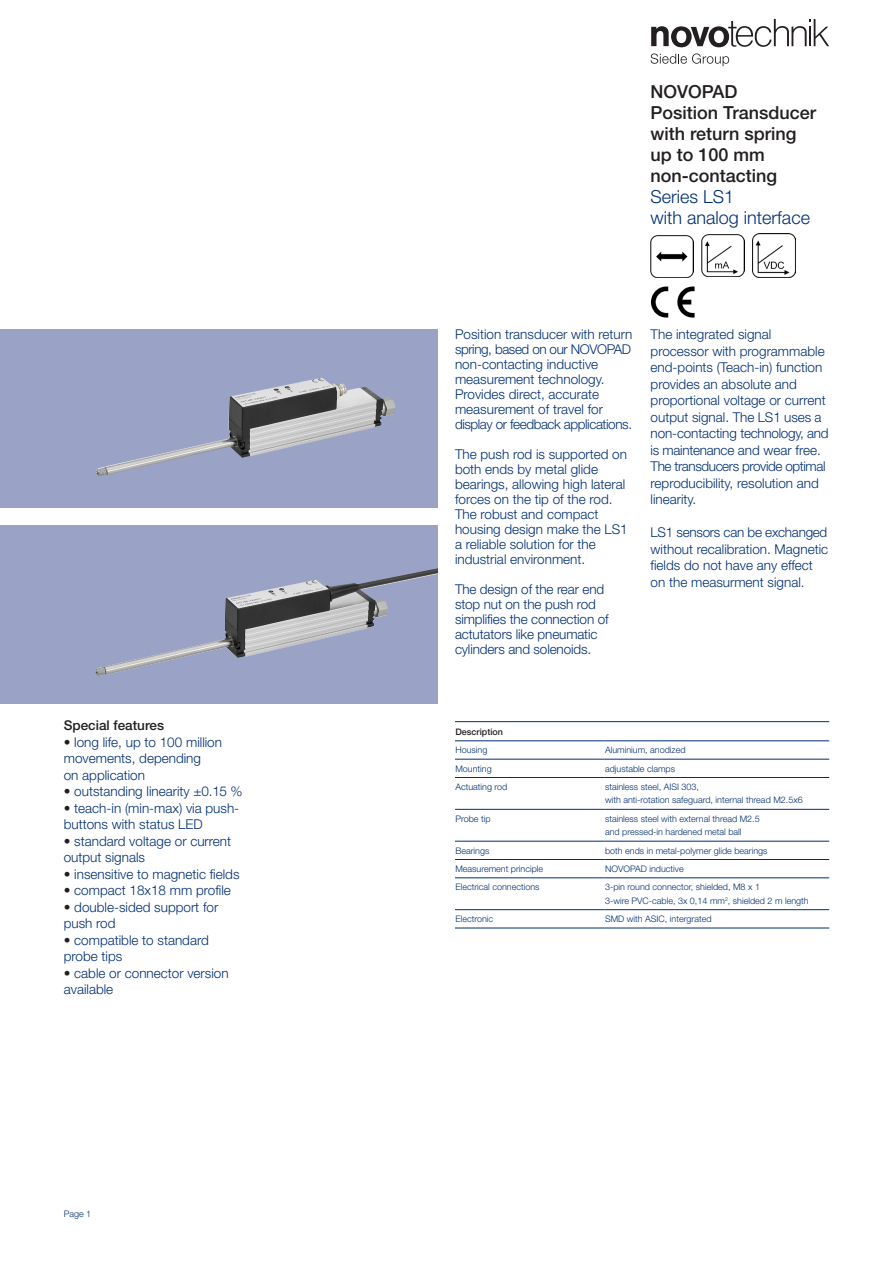
<style>
.page{position:relative;width:893px;height:1263px;background:#fff}
.page>*{position:absolute;margin:0;border:0;box-sizing:border-box;transform-origin:0 0}
.t1{font:500 18px "Helvetica Neue LT Std";color:#231f20}
.t2{font:300 18px "Helvetica Neue LT Std";color:#002f73}
.t3{font:300 13.5px/16.5px "Helvetica Neue LT Std";color:#002f73}
.t4{font:300 13.5px "Helvetica Neue LT Std";letter-spacing:-.03em;color:#002f73}
.t5{font:500 13.5px "Helvetica Neue LT Std";color:#231f20}
.t6{font:300 9px "Helvetica Neue LT Std";color:#002f73}
.t7{font:500 9px "Helvetica Neue LT Std";color:#231f20}
.s1{color:#231f20}
</style>
<div class="page">
<svg style="left:651px;top:19px;width:178px;height:28px"></svg>
<svg style="left:651px;top:53px;width:78px;height:13px"></svg>
<div style="left:0;top:330px;width:438px;height:178px;background:#9aa3c6"></div>
<hr style="left:455px;top:721px;width:374px;height:1px;background:#002f73">
<hr style="left:455px;top:740px;width:150px;height:1px;background:#002f73">
<hr style="left:605px;top:740px;width:224px;height:1px;background:#002f73">
<hr style="left:455px;top:759px;width:150px;height:1px;background:#002f73">
<hr style="left:605px;top:759px;width:224px;height:1px;background:#002f73">
<hr style="left:455px;top:777px;width:150px;height:1px;background:#002f73">
<hr style="left:605px;top:777px;width:224px;height:1px;background:#002f73">
<hr style="left:455px;top:809px;width:150px;height:1px;background:#002f73">
<hr style="left:605px;top:809px;width:224px;height:1px;background:#002f73">
<hr style="left:455px;top:841px;width:150px;height:1px;background:#002f73">
<hr style="left:605px;top:841px;width:224px;height:1px;background:#002f73">
<hr style="left:455px;top:859px;width:150px;height:1px;background:#002f73">
<hr style="left:605px;top:859px;width:224px;height:1px;background:#002f73">
<hr style="left:455px;top:877px;width:150px;height:1px;background:#002f73">
<hr style="left:605px;top:877px;width:224px;height:1px;background:#002f73">
<hr style="left:455px;top:909px;width:150px;height:1px;background:#002f73">
<hr style="left:605px;top:909px;width:224px;height:1px;background:#002f73">
<hr style="left:455px;top:928px;width:150px;height:1px;background:#002f73">
<hr style="left:605px;top:928px;width:224px;height:1px;background:#002f73">
<div style="left:0;top:525px;width:438px;height:179px;background:#9aa3c6"></div>
<img style="left:652px;top:286px;width:42px;height:32px">
<img style="left:651px;top:235px;width:42px;height:43px">
<img style="left:702px;top:234px;width:42px;height:43px">
<img style="left:753px;top:234px;width:42px;height:43px">
<img style="left:96px;top:378px;width:300px;height:98px">
<img style="left:95px;top:568px;width:343px;height:108px">
<p class="t5" style="left:64px;top:717px;width:102px">Special features</p>
<p class="t3" style="left:64px;top:734px;width:160px"><span class="s1">• l</span>ong life, up to 100 million</p>
<p class="t3" style="left:64px;top:750px;width:139px">movements, depending</p>
<p class="t3" style="left:64px;top:767px;width:83px">on application</p>
<p class="t3" style="left:64px;top:783px;width:180px"><span class="s1">•</span> outstanding linearity ±0.15 %</p>
<p class="t3" style="left:64px;top:800px;width:177px"><span class="s1">•</span> teach-in (min-max) via push&shy;buttons with status LED</p>
<p class="t3" style="left:64px;top:833px;width:169px"><span class="s1">•</span> standard voltage or current</p>
<p class="t3" style="left:64px;top:849px;width:83px">output signals</p>
<p class="t3" style="left:64px;top:866px;width:177px"><span class="s1">•</span> insensitive to magnetic fields</p>
<p class="t3" style="left:64px;top:882px;width:169px"><span class="s1">•</span> compact 18x18 mm profile</p>
<p class="t3" style="left:64px;top:899px;width:156px"><span class="s1">•</span> double-sided support for push rod</p>
<p class="t3" style="left:64px;top:932px;width:147px"><span class="s1">•</span> compatible to standard</p>
<p class="t3" style="left:64px;top:948px;width:60px">probe tips</p>
<p class="t3" style="left:64px;top:965px;width:166px"><span class="s1">•</span> cable or connector version</p>
<p class="t3" style="left:64px;top:981px;width:51px">available</p>
<p class="t6" style="left:64px;top:1208px;width:29px">Page 1</p>
<p class="t1" style="left:651px;top:81px;width:89px">NOVOPAD</p>
<p class="t1" style="left:651px;top:102px;width:167px">Position Transducer</p>
<p class="t1" style="left:651px;top:123px;width:148px">with return spring</p>
<p class="t1" style="left:651px;top:144px;width:116px">up to 100 mm</p>
<p class="t1" style="left:651px;top:165px;width:128px">non-contacting</p>
<p class="t2" style="left:651px;top:185px;width:85px">Series LS1</p>
<p class="t2" style="left:651px;top:206px;width:161px">with analog interface</p>
<p class="t3" style="left:455px;top:327px;width:179px;line-height:15px;text-align:justify">Position transducer with return spring, based on our NOVOPAD non-contacting inductive</p>
<p class="t3" style="left:455px;top:371px;width:151px">measurement technology.</p>
<p class="t3" style="left:455px;top:386px;width:146px">Provides direct, accurate</p>
<p class="t3" style="left:455px;top:401px;width:150px">measurement of travel for</p>
<p class="t4" style="left:455px;top:416px;width:179px">display or feedback applications.</p>
<p class="t3" style="left:455px;top:446px;width:174px">The push rod is supported on</p>
<p class="t3" style="left:455px;top:461px;width:145px">both ends by metal glide</p>
<p class="t3" style="left:455px;top:476px;width:172px">bearings, allowing high lateral</p>
<p class="t3" style="left:455px;top:491px;width:159px">forces on the tip of the rod.</p>
<p class="t3" style="left:455px;top:506px;width:145px">The robust and compact</p>
<p class="t3" style="left:455px;top:521px;width:174px">housing design make the LS1</p>
<p class="t3" style="left:455px;top:536px;width:142px">a reliable solution for the</p>
<p class="t3" style="left:455px;top:551px;width:132px">industrial environment.</p>
<p class="t3" style="left:455px;top:581px;width:151px">The design of the rear end</p>
<p class="t3" style="left:455px;top:596px;width:142px">stop nut on the push rod</p>
<p class="t3" style="left:455px;top:611px;width:155px">simplifies the connection of</p>
<p class="t3" style="left:455px;top:626px;width:144px">actutators like pneumatic</p>
<p class="t3" style="left:455px;top:641px;width:138px">cylinders and solenoids.</p>
<p class="t3" style="left:651px;top:326px;width:122px">The integrated signal</p>
<p class="t3" style="left:651px;top:342px;width:176px">processor with programmable end-points (Teach-in) function</p>
<p class="t3" style="left:651px;top:375px;width:148px">provides an absolute and</p>
<p class="t3" style="left:651px;top:392px;width:180px">proportional voltage or current output signal. The LS1 uses a non-contacting technology, and is maintenance and wear free.</p>
<p class="t4" style="left:651px;top:458px;width:176px">The transducers provide optimal</p>
<p class="t3" style="left:651px;top:474px;width:170px">reproducibility, resolution and linearity.</p>
<p class="t3" style="left:651px;top:524px;width:179px">LS1 sensors can be exchanged without recalibration. Magnetic</p>
<p class="t3" style="left:651px;top:557px;width:164px">fields do not have any effect on the measurment signal.</p>
<p class="t7" style="left:455px;top:726px;width:49px">Description</p>
<p class="t6" style="left:455px;top:744px;width:34px">Housing</p>
<p class="t6" style="left:605px;top:744px;width:82px">Aluminium, anodized</p>
<p class="t6" style="left:455px;top:763px;width:38px">Mounting</p>
<p class="t6" style="left:605px;top:763px;width:72px">adjustable clamps</p>
<p class="t6" style="left:455px;top:781px;width:54px">Actuating rod</p>
<p class="t6" style="left:605px;top:781px;width:96px">stainless steel, AISI 303,</p>
<p class="t6" style="left:605px;top:795px;width:199px">with anti-rotation safeguard, internal thread M2.5x6</p>
<p class="t6" style="left:455px;top:813px;width:37px">Probe tip</p>
<p class="t6" style="left:605px;top:813px;width:156px">stainless steel with external thread M2.5</p>
<p class="t6" style="left:605px;top:826px;width:138px">and pressed-in hardened metal ball</p>
<p class="t6" style="left:455px;top:845px;width:36px">Bearings</p>
<p class="t6" style="left:605px;top:845px;width:164px">both ends in metal-polymer glide bearings</p>
<p class="t6" style="left:455px;top:863px;width:89px">Measurement principle</p>
<p class="t6" style="left:605px;top:863px;width:80px">NOVOPAD inductive</p>
<p class="t6" style="left:455px;top:881px;width:86px">Electrical connections</p>
<p class="t6" style="left:605px;top:881px;width:156px">3-pin round connector, shielded, M8 x 1</p>
<p class="t6" style="left:605px;top:895px;width:205px">3-wire PVC-cable, 3x 0,14 mm<sup>2</sup>, shielded 2 m length</p>
<p class="t6" style="left:455px;top:913px;width:39px">Electronic</p>
<p class="t6" style="left:605px;top:913px;width:108px">SMD with ASIC, intergrated</p>
</div>
